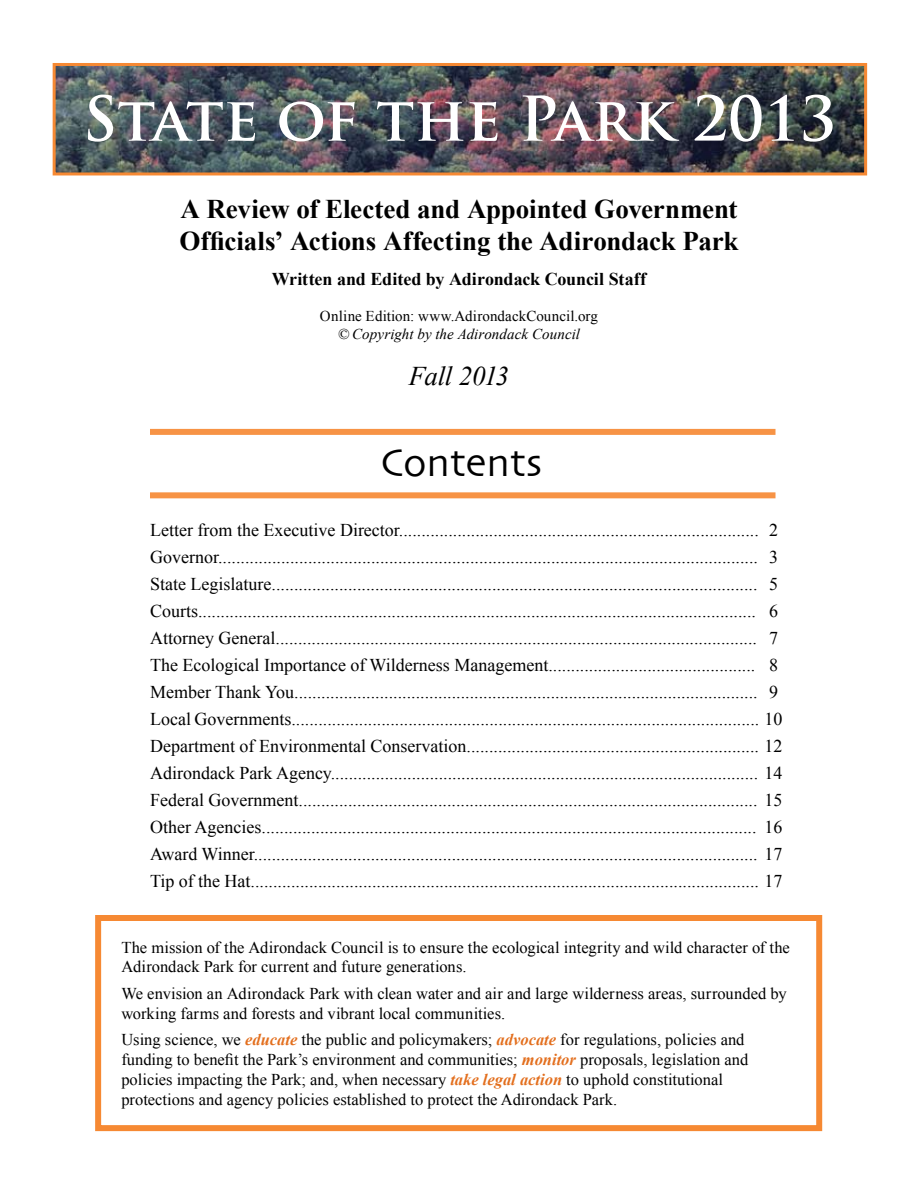
<style>
.page{position:relative;width:918px;height:1188px;background:#fff}
.page>*{position:absolute;margin:0;border:0;box-sizing:border-box;transform-origin:0 0}
.t1{font:700 60px "Trajan Pro";color:#fff}
.t2{font:40.5px "Skia";color:#000}
.t3{font:700 27px/32.4px "Times New Roman";letter-spacing:-.005em;color:#000}
.t4{font:italic 27px "Times New Roman";letter-spacing:-.03em;color:#000}
.t5{font:18px/27px "Times New Roman";color:#000}
.t6{font:700 18px "Times New Roman";letter-spacing:-.005em;color:#000}
.t7{font:16.5px/19.8px "Times New Roman";color:#000}
.t8{font:15px "Times New Roman";letter-spacing:.01em;color:#000}
.t9{font:italic 15px "Times New Roman";letter-spacing:.005em;color:#000}
.s1{font-weight:700;font-style:italic;color:#e36f1e}
</style>
<div class="page">
<img style="left:57px;top:67px;width:806px;height:104px">
<div style="left:53px;top:63px;width:814px;height:112px;border:3px solid #f68933"></div>
<div style="left:150px;top:429px;width:626px;height:6px;background:#f79345"></div>
<div style="left:150px;top:492px;width:626px;height:6px;background:#f79345"></div>
<div style="left:95px;top:915px;width:727px;height:216px;border:6px solid #f68933"></div>
<h1 class="t1" style="left:83px;top:82px;width:755px">State of the Park 2013</h1>
<h3 class="t3" style="left:179px;top:192px;width:561px">A Review of Elected and Appointed Government<br>Officials’ Actions Affecting the Adirondack Park</h3>
<p class="t6" style="left:272px;top:267px;width:376px">Written and Edited by Adirondack Council Staff</p>
<p class="t8" style="left:320px;top:306px;width:280px">Online Edition: www.AdirondackCouncil.org</p>
<p class="t9" style="left:338px;top:324px;width:244px">© Copyright by the Adirondack Council</p>
<h3 class="t4" style="left:409px;top:358px;width:102px">Fall 2013</h3>
<h2 class="t2" style="left:380px;top:438px;width:164px">Contents</h2>
<p class="t5" style="left:769px;top:516px;width:10px;text-align:justify">2<br>3<br>5<br>6<br>7<br>8<br>9</p>
<p class="t5" style="left:150px;top:517px;width:634px">Letter from the Executive Director................................................................................<br>Governor........................................................................................................................<br>State Legislature............................................................................................................<br>Courts............................................................................................................................<br>Attorney General...........................................................................................................<br>The Ecological Importance of Wilderness Management..............................................<br>Member Thank You.......................................................................................................<br>Local Governments........................................................................................................ 10<br>Department of Environmental Conservation................................................................. 12<br>Adirondack Park Agency............................................................................................... 14<br>Federal Government...................................................................................................... 15<br>Other Agencies.............................................................................................................. 16<br>Award Winner................................................................................................................ 17<br>Tip of the Hat................................................................................................................. 17</p>
<p class="t7" style="left:121px;top:937px;width:670px">The mission of the Adirondack Council is to ensure the ecological integrity and wild character of the<br>Adirondack Park for current and future generations.</p>
<p class="t7" style="left:121px;top:983px;width:667px">We envision an Adirondack Park with clean water and air and large wilderness areas, surrounded by working farms and forests and vibrant local communities.</p>
<p class="t7" style="left:121px;top:1030px;width:628px">Using science, we <span class="s1">educate</span> the public and policymakers; <span class="s1">advocate</span> for regulations, policies and funding to benefit the Park’s environment and communities; <span class="s1">monitor</span> proposals, legislation and policies impacting the Park; and, when necessary <span class="s1">take legal action</span> to uphold constitutional protections and agency policies established to protect the Adirondack Park.</p>
</div>
